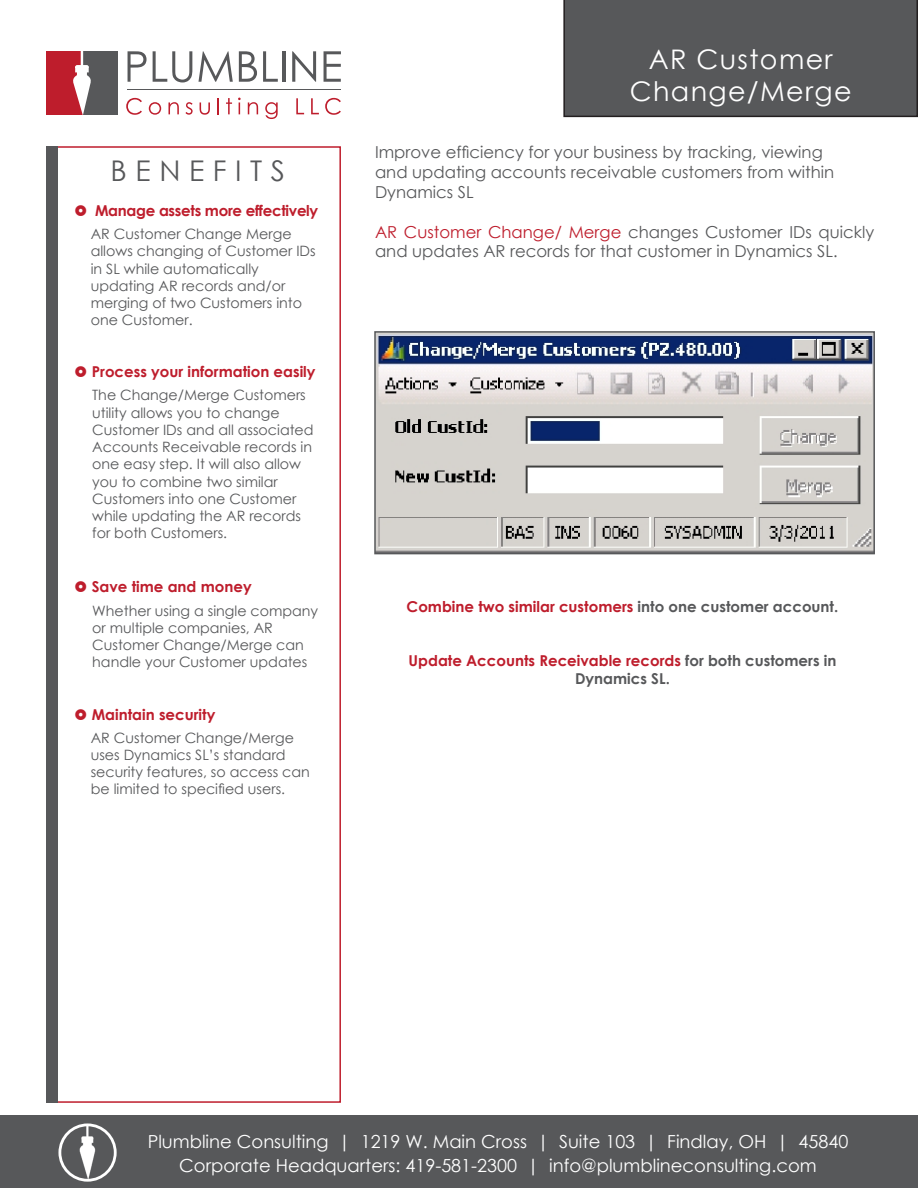
<style>
.page{position:relative;width:918px;height:1188px;background:#fff}
.page>*{position:absolute;margin:0;border:0;box-sizing:border-box;transform-origin:0 0}
.t1{font:28.5px "Century Gothic";letter-spacing:.3em;color:#57585a}
.t2{font:27px "Century Gothic";letter-spacing:.05em;color:#fff}
.t3{font:18px/24px "Century Gothic";color:#fff;text-align:center}
.t4{font:16.5px/19.8px "Century Gothic";color:#57585a}
.Main_Text{font:700 15px "Century Gothic";color:#be1d2c}
.Main_Text-2{font:700 15px "Century Gothic";letter-spacing:-.02em;color:#be1d2c}
.Main_Text-3{font:700 15px "Century Gothic";color:#57585a}
.Left_Panel_Text{font:14.25px/17.2px "Century Gothic";color:#57585a}
.s1{color:#be1d2c}
.s2{color:#57585a}
</style>
<div class="page">
<div style="left:0;top:1115px;width:918px;height:73px;background:#57585a"></div>
<img style="left:61px;top:1127px;width:53px;height:52px">
<div style="left:58px;top:1123px;width:59px;height:59px;border:3px solid #fff;border-radius:50%"></div>
<div style="left:47px;top:52px;width:69px;height:63px;background:#be1d2c"></div>
<div style="left:83px;top:52px;width:34px;height:63px;background:#57585a"></div>
<svg style="left:73px;top:51px;width:18px;height:64px"></svg>
<svg style="left:128px;top:51px;width:19px;height:31px"></svg>
<svg style="left:153px;top:51px;width:39px;height:31px"></svg>
<svg style="left:198px;top:51px;width:35px;height:31px"></svg>
<svg style="left:239px;top:51px;width:18px;height:31px"></svg>
<svg style="left:263px;top:51px;width:15px;height:31px"></svg>
<hr style="left:282px;top:51px;width:3px;height:31px;background:#57585a">
<svg style="left:292px;top:51px;width:24px;height:31px"></svg>
<svg style="left:324px;top:51px;width:17px;height:31px"></svg>
<svg style="left:126px;top:98px;width:16px;height:17px"></svg>
<svg style="left:149px;top:102px;width:12px;height:13px"></svg>
<svg style="left:168px;top:102px;width:11px;height:12px"></svg>
<svg style="left:185px;top:102px;width:8px;height:13px"></svg>
<svg style="left:200px;top:102px;width:10px;height:13px"></svg>
<svg style="left:218px;top:98px;width:1px;height:16px"></svg>
<svg style="left:226px;top:98px;width:6px;height:16px"></svg>
<svg style="left:238px;top:98px;width:3px;height:16px"></svg>
<svg style="left:248px;top:102px;width:10px;height:12px"></svg>
<svg style="left:265px;top:102px;width:13px;height:17px"></svg>
<svg style="left:296px;top:98px;width:8px;height:16px"></svg>
<svg style="left:311px;top:98px;width:8px;height:16px"></svg>
<svg style="left:325px;top:98px;width:16px;height:17px"></svg>
<hr style="left:127px;top:90px;width:214px;height:1px;background:#57585a">
<div style="left:563px;top:0;width:355px;height:117px;background:#57585a"></div>
<div style="left:47px;top:146px;width:11px;height:957px;background:#57585a"></div>
<img style="left:377px;top:334px;width:495px;height:217px">
<div style="left:374px;top:331px;width:501px;height:223px;border:2px solid #57585a"></div>
<p class="t1" style="left:111px;top:151px;width:176px">BENEFITS</p>
<p class="Main_Text-2" style="left:95px;top:199px;width:225px">Manage assets more effectively</p>
<p class="Left_Panel_Text" style="left:91px;top:225px;width:202px">AR Customer Change Merge</p>
<p class="Left_Panel_Text" style="left:91px;top:242px;width:227px">allows changing of Customer IDs</p>
<p class="Left_Panel_Text" style="left:91px;top:260px;width:170px">in SL while automatically</p>
<p class="Left_Panel_Text" style="left:91px;top:277px;width:196px">updating AR records and/or</p>
<p class="Left_Panel_Text" style="left:91px;top:294px;width:213px">merging of two Customers into one Customer.</p>
<p class="Main_Text" style="left:92px;top:360px;width:225px">Process your information easily</p>
<p class="Left_Panel_Text" style="left:92px;top:386px;width:215px">The Change/Merge Customers</p>
<p class="Left_Panel_Text" style="left:92px;top:404px;width:189px">utility allows you to change</p>
<p class="Left_Panel_Text" style="left:92px;top:421px;width:223px">Customer IDs and all associated<br>Accounts Receivable records in</p>
<p class="Left_Panel_Text" style="left:92px;top:455px;width:210px">one easy step. It will also allow you to combine two similar<br>Customers into one Customer while updating the AR records for both Customers.</p>
<p class="Main_Text" style="left:92px;top:575px;width:161px">Save time and money</p>
<p class="Left_Panel_Text" style="left:92px;top:602px;width:228px">Whether using a single company</p>
<p class="Left_Panel_Text" style="left:92px;top:619px;width:182px">or multiple companies, AR</p>
<p class="Left_Panel_Text" style="left:92px;top:636px;width:217px">Customer Change/Merge can handle your Customer updates</p>
<p class="Main_Text" style="left:92px;top:703px;width:125px">Maintain security</p>
<p class="Left_Panel_Text" style="left:91px;top:729px;width:221px">AR Customer Change/Merge uses Dynamics SL’s standard security features, so access can be limited to specified users.</p>
<p class="t2" style="left:649px;top:40px;width:186px">AR Customer</p>
<p class="t2" style="left:630px;top:73px;width:223px">Change/Merge</p>
<p class="t4" style="left:375px;top:142px;width:449px">Improve efficiency for your business by tracking, viewing</p>
<p class="t4" style="left:375px;top:162px;width:461px">and updating accounts receivable customers from within</p>
<p class="t4" style="left:375px;top:182px;width:100px">Dynamics SL</p>
<p class="t4" style="left:375px;top:222px;width:501px"><span class="s1">AR Customer Change/ Merge</span> changes Customer IDs quickly and updates AR records for that customer in Dynamics SL.</p>
<p class="Main_Text" style="left:407px;top:596px;width:433px">Combine two similar customers <span class="s2">into one customer account.</span></p>
<p class="Main_Text" style="left:409px;top:650px;width:429px">Update Accounts Receivable records <span class="s2">for both customers in</span></p>
<p class="Main_Text-3" style="left:575px;top:668px;width:96px">Dynamics SL.</p>
<p class="t3" style="left:148px;top:1129px;width:702px">Plumbline Consulting | 1219 W. Main Cross | Suite 103 | Findlay, OH | 45840<br>Corporate Headquarters: 419-581-2300 | info@plumblineconsulting.com</p>
</div>
